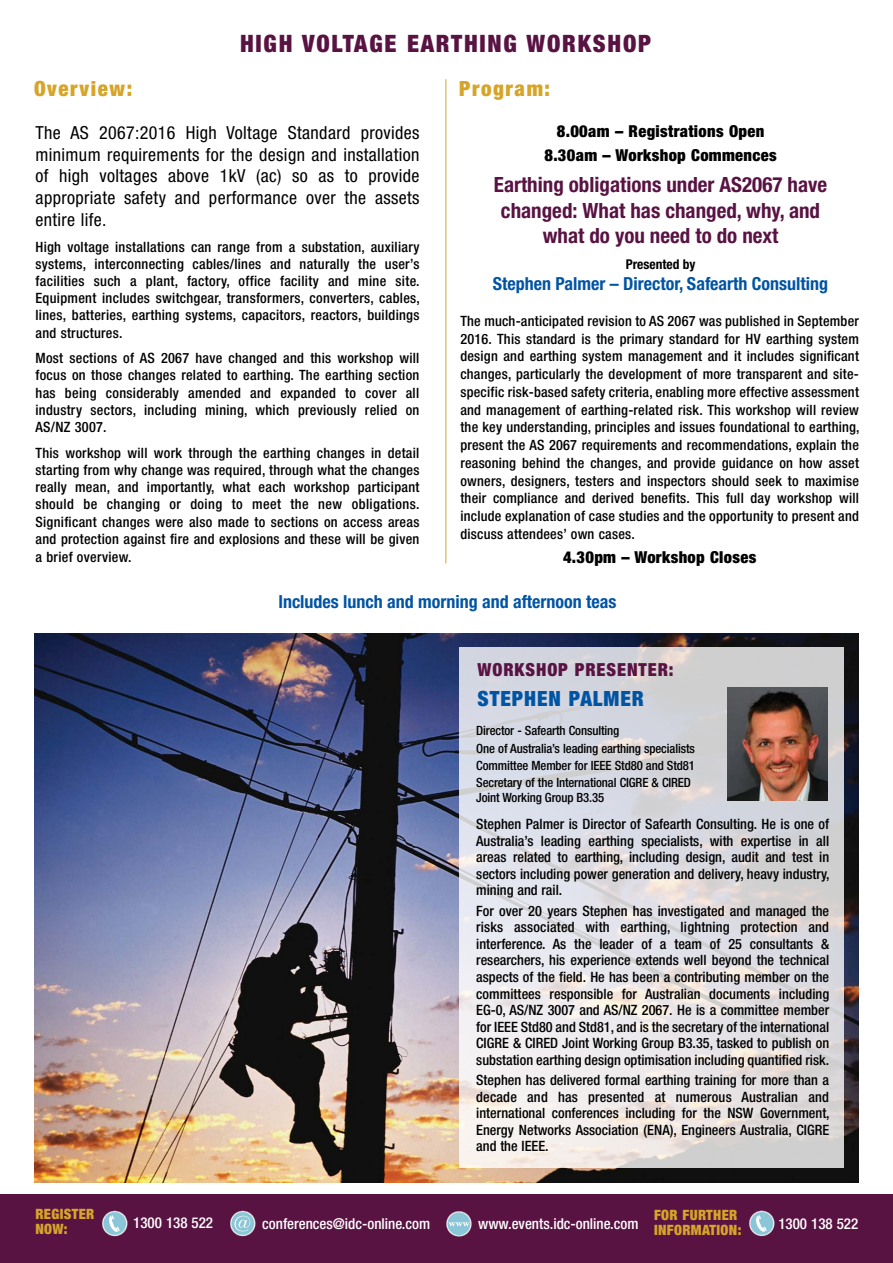
<style>
.page{position:relative;width:893px;height:1263px;background:#fff}
.page>*{position:absolute;margin:0;border:0;box-sizing:border-box;transform-origin:0 0}
.t1{font:900 condensed 24px "Helvetica Neue";letter-spacing:.075em;color:#591343}
.t2{font:700 condensed 21px/25.2px "Helvetica Neue";color:#591343;text-align:center}
.t3{font:900 condensed 21px "Helvetica Neue";letter-spacing:.075em;color:#d6a528}
.t4{font:900 condensed 21px "Helvetica Neue";letter-spacing:.045em;color:#0054a4}
.t5{font:condensed 18px/21.8px "Helvetica Neue";letter-spacing:.02em;color:#000;text-align:justify}
.t6{font:700 condensed 18px "Helvetica Neue";color:#0054a4}
.t7{font:900 condensed 18px "Helvetica Neue";letter-spacing:.05em;color:#591343}
.t8{font:900 condensed 16.5px/24px "Helvetica Neue";letter-spacing:.02em;color:#000;text-align:center}
.t9{font:500 condensed 15px "Helvetica Neue";color:#fff}
.t10{font:500 condensed 14.25px/16.5px "Helvetica Neue";letter-spacing:.015em;color:#000;text-align:justify}
.t11{font:900 condensed 14.25px/15px "Helvetica Neue";letter-spacing:.025em;color:#d6a528}
.t12{font:700 condensed 13.5px "Helvetica Neue";color:#000}
.t13{font:500 condensed 12.75px/17.1px "Helvetica Neue";letter-spacing:-.01em;color:#000}
</style>
<div class="page">
<img style="left:34px;top:634px;width:825px;height:548px">
<svg style="left:459px;top:647px;width:385px;height:520px;background:#dfdde1"></svg>
<div style="left:0;top:1194px;width:893px;height:69px;background:#591343"></div>
<svg style="left:102px;top:1211px;width:26px;height:26px"></svg>
<svg style="left:230px;top:1211px;width:26px;height:26px"></svg>
<svg style="left:446px;top:1211px;width:26px;height:26px"></svg>
<svg style="left:749px;top:1211px;width:26px;height:25px"></svg>
<img style="left:728px;top:687px;width:100px;height:113px">
<hr style="left:445px;top:79px;width:1px;height:484px;background:#d6a528">
<h1 class="t1" style="left:240px;top:28px;width:413px">High Voltage Earthing Workshop</h1>
<h2 class="t3" style="left:34px;top:75px;width:100px">Overview:</h2>
<h2 class="t3" style="left:459px;top:76px;width:92px">Program:</h2>
<p class="t5" style="left:36px;top:122px;width:385px">The AS 2067:2016 High Voltage Standard provides minimum requirements for the design and installation of high voltages above 1kV (ac) so as to provide appropriate safety and performance over the assets entire life.</p>
<p class="t10" style="left:36px;top:238px;width:386px;line-height:17.2px">High voltage installations can range from a substation, auxiliary systems, interconnecting cables/lines and naturally the user’s facilities such a plant, factory, office facility and mine site.<br>Equipment includes switchgear, transformers, converters, cables, lines, batteries, earthing systems, capacitors, reactors, buildings and structures.</p>
<p class="t10" style="left:36px;top:349px;width:385px;line-height:17.2px">Most sections of AS 2067 have changed and this workshop will focus on those changes related to earthing. The earthing section has being considerably amended and expanded to cover all industry sectors, including mining, which previously relied on AS/NZ 3007.</p>
<p class="t10" style="left:36px;top:444px;width:386px;line-height:17.4px">This workshop will work through the earthing changes in detail starting from why change was required, through what the changes really mean, and importantly, what each workshop participant should be changing or doing to meet the new obligations.<br>Significant changes were also made to sections on access areas and protection against fire and explosions and these will be given a brief overview.</p>
<p class="t8" style="left:544px;top:119px;width:234px">8.00am – Registrations Open<br>8.30am – Workshop Commences</p>
<h2 class="t2" style="left:494px;top:172px;width:335px">Earthing obligations under AS2067 have changed: What has changed, why, and what do you need to do next</h2>
<p class="t12" style="left:626px;top:256px;width:71px">Presented by</p>
<p class="t6" style="left:493px;top:273px;width:337px">Stephen Palmer – Director, Safearth Consulting</p>
<p class="t10" style="left:460px;top:312px;width:401px;line-height:17.7px">The much-anticipated revision to AS 2067 was published in September 2016. This standard is the primary standard for HV earthing system design and earthing system management and it includes significant changes, particularly the development of more transparent and site&shy;specific risk-based safety criteria, enabling more effective assessment and management of earthing-related risk. This workshop will review the key understanding, principles and issues foundational to earthing, present the AS 2067 requirements and recommendations, explain the reasoning behind the changes, and provide guidance on how asset owners, designers, testers and inspectors should seek to maximise their compliance and derived benefits. This full day workshop will include explanation of case studies and the opportunity to present and discuss attendees’ own cases.</p>
<p class="t8" style="left:563px;top:545px;width:195px">4.30pm – Workshop Closes</p>
<p class="t6" style="left:279px;top:591px;width:339px">Includes lunch and morning and afternoon teas</p>
<p class="t7" style="left:478px;top:659px;width:198px">Workshop Presenter:</p>
<h2 class="t4" style="left:478px;top:685px;width:141px">STEPHEN PALMER</h2>
<p class="t13" style="left:476px;top:722px;width:220px">Director - Safearth Consulting<br>One of Australia’s leading earthing specialists Committee Member for IEEE Std80 and Std81<br>Secretary of the International CIGRE &amp; CIRED</p>
<p class="t13" style="left:476px;top:788px;width:130px">Joint Working Group B3.35</p>
<p class="t10" style="left:476px;top:816px;width:355px">Stephen Palmer is Director of Safearth Consulting. He is one of Australia’s leading earthing specialists, with expertise in all areas related to earthing, including design, audit and test in sectors including power generation and delivery, heavy industry, mining and rail.</p>
<p class="t10" style="left:476px;top:902px;width:355px">For over 20 years Stephen has investigated and managed the risks associated with earthing, lightning protection and interference. As the leader of a team of 25 consultants &amp; researchers, his experience extends well beyond the technical aspects of the field. He has been a contributing member on the committees responsible for Australian documents including EG-0, AS/NZ 3007 and AS/NZ 2067. He is a committee member for IEEE Std80 and Std81, and is the secretary of the international CIGRE &amp; CIRED Joint Working Group B3.35, tasked to publish on substation earthing design optimisation including quantified risk.</p>
<p class="t10" style="left:476px;top:1072px;width:355px">Stephen has delivered formal earthing training for more than a decade and has presented at numerous Australian and international conferences including for the NSW Government, Energy Networks Association (ENA), Engineers Australia, CIGRE and the IEEE.</p>
<p class="t11" style="left:35px;top:1206px;width:60px">Register now:</p>
<p class="t11" style="left:654px;top:1207px;width:89px">for further information:</p>
<p class="t9" style="left:262px;top:1214px;width:169px">conferences@idc-online.com</p>
<p class="t9" style="left:478px;top:1215px;width:162px">www.events.idc-online.com</p>
<p class="t9" style="left:133px;top:1214px;width:81px">1300 138 522</p>
<p class="t9" style="left:778px;top:1215px;width:81px">1300 138 522</p>
</div>
